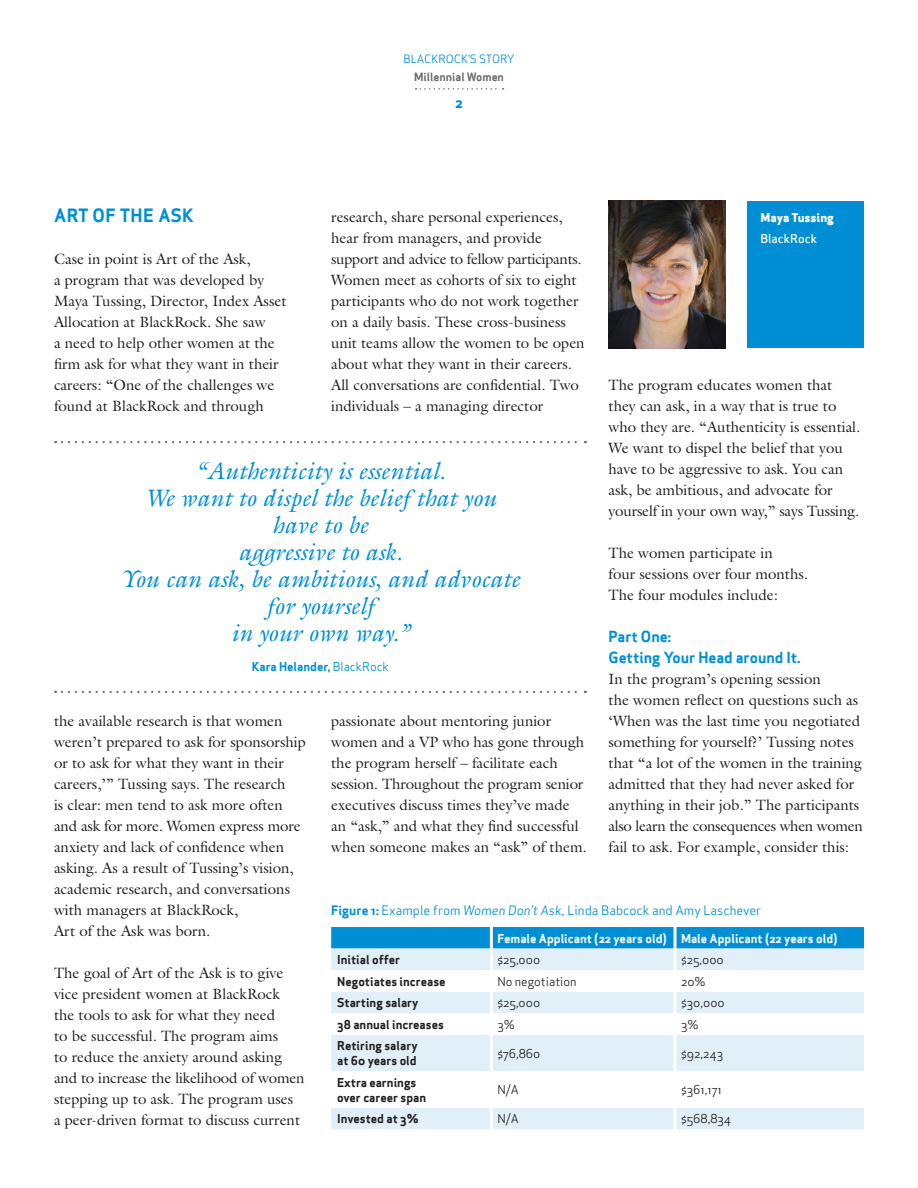
<style>
.page{position:relative;width:918px;height:1188px;background:#fff}
.page>*{position:absolute;margin:0;border:0;box-sizing:border-box;transform-origin:0 0}
.Quotations{font:italic 24px/27px "Galliard";color:#008fd5;text-align:center}
.Body_Text{font:18px "Apex Sans Bold ST";letter-spacing:.025em;color:#008fd5}
.Body_Text-2{font:15px/21px "Galliard";color:#231f20}
.Folio{font:15px/21px "Apex Sans Bold ST";color:#008fd5}
.captions{font:12.75px "Apex Sans Book ST";color:#008fd5}
.captions-2{font:12px/15px "Apex Sans Bold ST";color:#231f20}
.captions-3{font:12px "Apex Sans Book ST";color:#231f20}
.captions-4{font:12px "Apex Sans Bold ST";color:#fff}
.Quotation_Name_Cente{font:12px "Apex Sans Bold ST";color:#008fd5}
.captions-5{font:12px/21px "Apex Sans Extra Bold ST";color:#fff}
.Folio-2{font:11.25px "Apex Sans Book ST";color:#008fd5}
.Folio-3{font:11.25px "Apex Sans Bold ST";color:#6c6d70}
.s1{font-family:"Apex Sans Medium ST"}
.s2{font-family:"Apex Sans Book ST"}
.s3{font-family:"Apex Sans Bold ST"}
.s4{font-family:"Apex Sans Book Italic ST"}
</style>
<div class="page">
<svg style="left:416px;top:88px;width:88px;height:2px"></svg>
<img style="left:608px;top:201px;width:117px;height:147px">
<div style="left:747px;top:201px;width:117px;height:147px;background:#008fd5"></div>
<svg style="left:62px;top:441px;width:524px;height:2px"></svg>
<svg style="left:62px;top:691px;width:524px;height:2px"></svg>
<div style="left:331px;top:927px;width:533px;height:22px;background:#008fd5"></div>
<div style="left:331px;top:949px;width:533px;height:180px;background:#e1eff9"></div>
<svg style="left:331px;top:970px;width:533px;height:22px"></svg>
<svg style="left:331px;top:1013px;width:533px;height:95px"></svg>
<svg style="left:493px;top:1013px;width:371px;height:22px"></svg>
<hr style="left:490px;top:949px;width:3px;height:21px;background:#fff">
<hr style="left:490px;top:970px;width:3px;height:22px;background:#fff">
<hr style="left:490px;top:992px;width:3px;height:21px;background:#fff">
<hr style="left:490px;top:1013px;width:3px;height:22px;background:#fff">
<hr style="left:490px;top:1035px;width:3px;height:36px;background:#fff">
<hr style="left:490px;top:1071px;width:3px;height:37px;background:#fff">
<hr style="left:490px;top:1108px;width:3px;height:21px;background:#fff">
<hr style="left:674px;top:949px;width:2px;height:21px;background:#fff">
<hr style="left:674px;top:970px;width:2px;height:22px;background:#fff">
<hr style="left:674px;top:992px;width:2px;height:21px;background:#fff">
<hr style="left:674px;top:1013px;width:2px;height:22px;background:#fff">
<hr style="left:674px;top:1035px;width:2px;height:36px;background:#fff">
<hr style="left:674px;top:1071px;width:2px;height:37px;background:#fff">
<hr style="left:674px;top:1108px;width:2px;height:21px;background:#fff">
<hr style="left:490px;top:927px;width:3px;height:22px;background:#fff">
<hr style="left:674px;top:927px;width:2px;height:22px;background:#fff">
<p class="Folio-2" style="left:403px;top:52px;width:113px">BLACKROCK’S STORY</p>
<p class="Folio-3" style="left:414px;top:70px;width:91px">Millennial Women</p>
<p class="Folio" style="left:455px;top:92px;width:9px">2</p>
<p class="Body_Text" style="left:54px;top:204px;width:141px">ART OF THE ASK</p>
<p class="Body_Text-2" style="left:54px;top:248px;width:234px">Case in point is Art of the Ask,<br>a program that was developed by<br>Maya Tussing, Director, Index Asset<br>Allocation at BlackRock. She saw<br>a need to help other women at the firm ask for what they want in their careers: “One of the challenges we found at BlackRock and through</p>
<p class="Body_Text-2" style="left:331px;top:206px;width:255px">research, share personal experiences, hear from managers, and provide support and advice to fellow participants.<br>Women meet as cohorts of six to eight participants who do not work together on a daily basis. These cross-business unit teams allow the women to be open about what they want in their careers.<br>All conversations are confidential. Two individuals – a managing director</p>
<p class="captions-5" style="left:760px;top:207px;width:75px">Maya Tussing<br><span class="s1">BlackRock</span></p>
<p class="Body_Text-2" style="left:609px;top:374px;width:253px">The program educates women that they can ask, in a way that is true to who they are. “Authenticity is essential.<br>We want to dispel the belief that you have to be aggressive to ask. You can ask, be ambitious, and advocate for yourself in your own way,” says Tussing.</p>
<p class="Body_Text-2" style="left:609px;top:542px;width:201px">The women participate in<br>four sessions over four months.<br>The four modules include:</p>
<h3 class="Folio" style="left:609px;top:626px;width:194px">Part One:<br>Getting Your Head around It.</h3>
<p class="Body_Text-2" style="left:609px;top:668px;width:256px">In the program’s opening session<br>the women reflect on questions such as ‘When was the last time you negotiated something for yourself?’ Tussing notes that “a lot of the women in the training admitted that they had never asked for anything in their job.” The participants also learn the consequences when women fail to ask. For example, consider this:</p>
<p class="Quotations" style="left:144px;top:457px;width:353px">“Authenticity is essential.<br>We want to dispel the belief that you have to be</p>
<p class="Quotations" style="left:121px;top:538px;width:401px">aggressive to ask.<br>You can ask, be ambitious, and advocate</p>
<p class="Quotations" style="left:231px;top:592px;width:180px">for yourself<br>in your own way.”</p>
<p class="Quotation_Name_Cente" style="left:252px;top:659px;width:139px">Kara Helander, <span class="s2">BlackRock</span></p>
<p class="Body_Text-2" style="left:54px;top:710px;width:253px">the available research is that women weren’t prepared to ask for sponsorship or to ask for what they want in their careers,’” Tussing says. The research<br>is clear: men tend to ask more often and ask for more. Women express more anxiety and lack of confidence when asking. As a result of Tussing’s vision, academic research, and conversations with managers at BlackRock,<br>Art of the Ask was born.</p>
<p class="Body_Text-2" style="left:54px;top:962px;width:252px">The goal of Art of the Ask is to give vice president women at BlackRock<br>the tools to ask for what they need<br>to be successful. The program aims<br>to reduce the anxiety around asking and to increase the likelihood of women stepping up to ask. The program uses<br>a peer-driven format to discuss current</p>
<p class="Body_Text-2" style="left:331px;top:710px;width:257px">passionate about mentoring junior women and a VP who has gone through the program herself – facilitate each session. Throughout the program senior executives discuss times they’ve made an “ask,” and what they find successful when someone makes an “ask” of them.</p>
<p class="captions" style="left:331px;top:902px;width:432px"><span class="s3">Figure 1:</span> Example from <span class="s4">Women Don’t Ask</span>, Linda Babcock and Amy Laschever</p>
<p class="captions-4" style="left:497px;top:930px;width:171px">Female Applicant (22 years old)</p>
<p class="captions-4" style="left:681px;top:930px;width:158px">Male Applicant (22 years old)</p>
<p class="captions-2" style="left:337px;top:952px;width:65px">Initial offer</p>
<p class="captions-3" style="left:497px;top:952px;width:44px">$25,000</p>
<p class="captions-3" style="left:681px;top:952px;width:44px">$25,000</p>
<p class="captions-2" style="left:337px;top:974px;width:110px">Negotiates increase</p>
<p class="captions-3" style="left:497px;top:974px;width:81px">No negotiation</p>
<p class="captions-3" style="left:681px;top:974px;width:26px">20%</p>
<p class="captions-2" style="left:337px;top:995px;width:83px">Starting salary</p>
<p class="captions-3" style="left:497px;top:995px;width:44px">$25,000</p>
<p class="captions-3" style="left:681px;top:995px;width:45px">$30,000</p>
<p class="captions-2" style="left:337px;top:1017px;width:108px">38 annual increases</p>
<p class="captions-3" style="left:497px;top:1017px;width:19px">3%</p>
<p class="captions-3" style="left:681px;top:1017px;width:19px">3%</p>
<p class="captions-2" style="left:337px;top:1038px;width:82px">Retiring salary at 60 years old</p>
<p class="captions-3" style="left:497px;top:1046px;width:45px">$76,860</p>
<p class="captions-3" style="left:681px;top:1046px;width:44px">$92,243</p>
<p class="captions-2" style="left:337px;top:1075px;width:91px">Extra earnings over career span</p>
<p class="captions-3" style="left:497px;top:1082px;width:23px">N/A</p>
<p class="captions-3" style="left:681px;top:1082px;width:42px">$361,171</p>
<p class="captions-2" style="left:337px;top:1111px;width:83px">Invested at 3%</p>
<p class="captions-3" style="left:497px;top:1111px;width:23px">N/A</p>
<p class="captions-3" style="left:681px;top:1111px;width:52px">$568,834</p>
</div>
